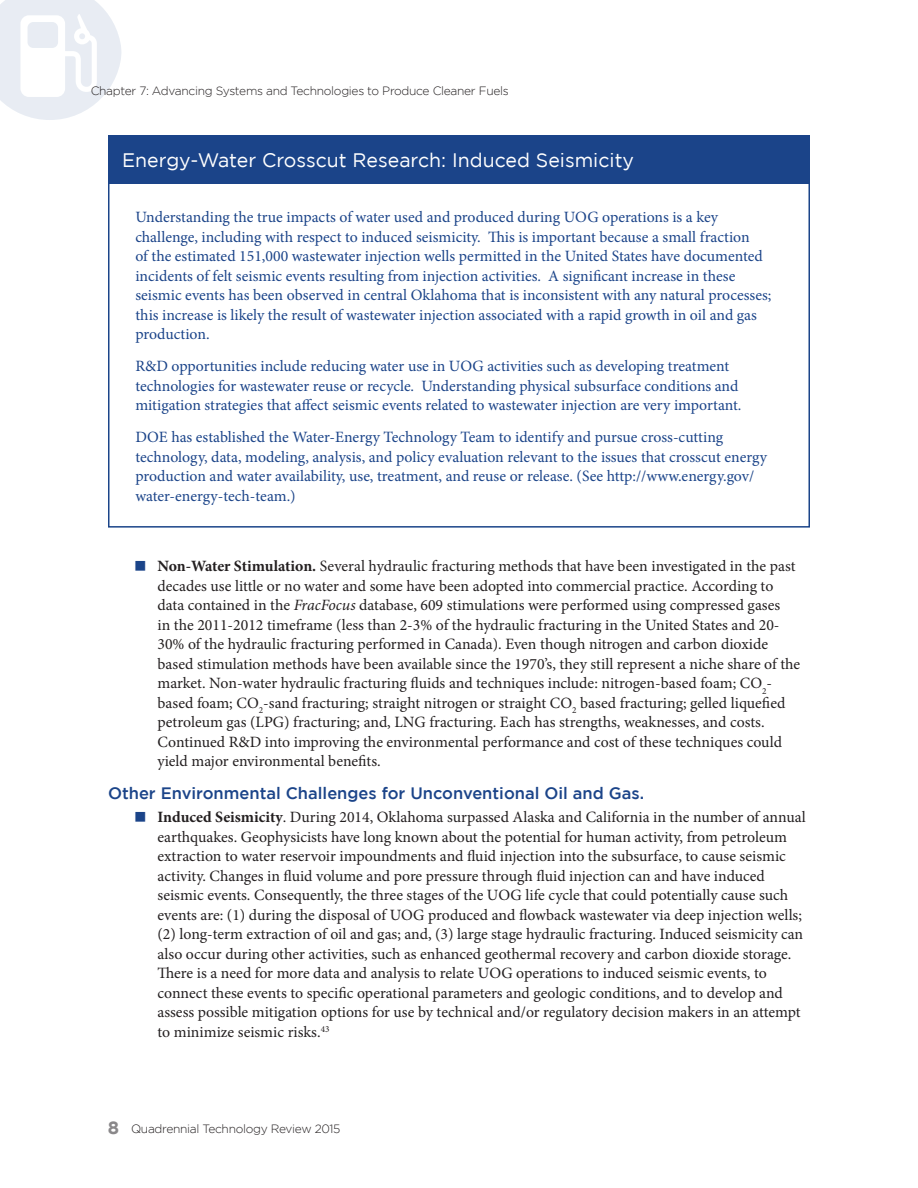
<style>
.page{position:relative;width:918px;height:1188px;background:#fff}
.page>*{position:absolute;margin:0;border:0;box-sizing:border-box;transform-origin:0 0}
.Sidebar_header{font:19.5px "Gotham";color:#fff}
.Header_Two{font:500 16.5px "Gotham";color:#1b4489}
.Bullet_Text{font:15.75px/19.5px "Minion Pro";color:#231f20}
.Sidebar_body_text{font:15.75px/19.5px "Minion Pro";color:#1b4489}
.t1{font:300 12px "Gotham";letter-spacing:-.025em;color:#231f20}
.s1{color:#1b4489}
.s2{font-weight:700}
.s3{font-style:italic}
.s4{font-weight:700;font-size:18px;color:#8a888a}
</style>
<div class="page">
<svg style="left:0;top:0;width:122px;height:120px"></svg>
<div style="left:109px;top:136px;width:701px;height:48px;background:#1b4489"></div>
<p class="t1" style="left:91px;top:84px;width:420px">Chapter 7: Advancing Systems and Technologies to Produce Cleaner Fuels</p>
<p class="Sidebar_header" style="left:122px;top:149px;width:513px">Energy-Water Crosscut Research: Induced Seismicity</p>
<p class="Sidebar_body_text" style="left:135px;top:208px;width:638px">Understanding the true impacts of water used and produced during UOG operations is a key challenge, including with respect to induced seismicity. This is important because a small fraction<br>of the estimated 151,000 wastewater injection wells permitted in the United States have documented incidents of felt seismic events resulting from injection activities. A significant increase in these seismic events has been observed in central Oklahoma that is inconsistent with any natural processes; this increase is likely the result of wastewater injection associated with a rapid growth in oil and gas production.</p>
<p class="Sidebar_body_text" style="left:135px;top:356px;width:608px">R&amp;D opportunities include reducing water use in UOG activities such as developing treatment technologies for wastewater reuse or recycle. Understanding physical subsurface conditions and mitigation strategies that affect seismic events related to wastewater injection are very important.</p>
<p class="Sidebar_body_text" style="left:135px;top:427px;width:633px">DOE has established the Water-Energy Technology Team to identify and pursue cross-cutting technology, data, modeling, analysis, and policy evaluation relevant to the issues that crosscut energy production and water availability, use, treatment, and reuse or release. (See http://www.energy.gov/ water-energy-tech-team.)</p>
<p class="Bullet_Text" style="left:158px;top:557px;width:644px;text-indent:-22px"><span class="s1">■</span> <span class="s2">Non-Water Stimulation.</span> Several hydraulic fracturing methods that have been investigated in the past decades use little or no water and some have been adopted into commercial practice. According to data contained in the <span class="s3">FracFocus</span> database, 609 stimulations were performed using compressed gases<br>in the 2011-2012 timeframe (less than 2-3% of the hydraulic fracturing in the United States and 20- 30% of the hydraulic fracturing performed in Canada). Even though nitrogen and carbon dioxide based stimulation methods have been available since the 1970’s, they still represent a niche share of the market. Non-water hydraulic fracturing fluids and techniques include: nitrogen-based foam; CO<sub>2</sub>- based foam; CO<sub>2</sub>-sand fracturing; straight nitrogen or straight CO<sub>2</sub> based fracturing; gelled liquefied petroleum gas (LPG) fracturing; and, LNG fracturing. Each has strengths, weaknesses, and costs.<br>Continued R&amp;D into improving the environmental performance and cost of these techniques could yield major environmental benefits.</p>
<p class="Header_Two" style="left:108px;top:783px;width:538px">Other Environmental Challenges for Unconventional Oil and Gas.</p>
<p class="Bullet_Text" style="left:158px;top:808px;width:650px;text-indent:-22px"><span class="s1">■</span> <span class="s2">Induced Seismicity</span>. During 2014, Oklahoma surpassed Alaska and California in the number of annual earthquakes. Geophysicists have long known about the potential for human activity, from petroleum extraction to water reservoir impoundments and fluid injection into the subsurface, to cause seismic activity. Changes in fluid volume and pore pressure through fluid injection can and have induced seismic events. Consequently, the three stages of the UOG life cycle that could potentially cause such events are: (1) during the disposal of UOG produced and flowback wastewater via deep injection wells; (2) long-term extraction of oil and gas; and, (3) large stage hydraulic fracturing. Induced seismicity can also occur during other activities, such as enhanced geothermal recovery and carbon dioxide storage.<br>There is a need for more data and analysis to relate UOG operations to induced seismic events, to connect these events to specific operational parameters and geologic conditions, and to develop and assess possible mitigation options for use by technical and/or regulatory decision makers in an attempt to minimize seismic risks.<sup>43</sup></p>
<p class="t1" style="left:108px;top:1122px;width:234px"><span class="s4">8</span> Quadrennial Technology Review 2015</p>
</div>
